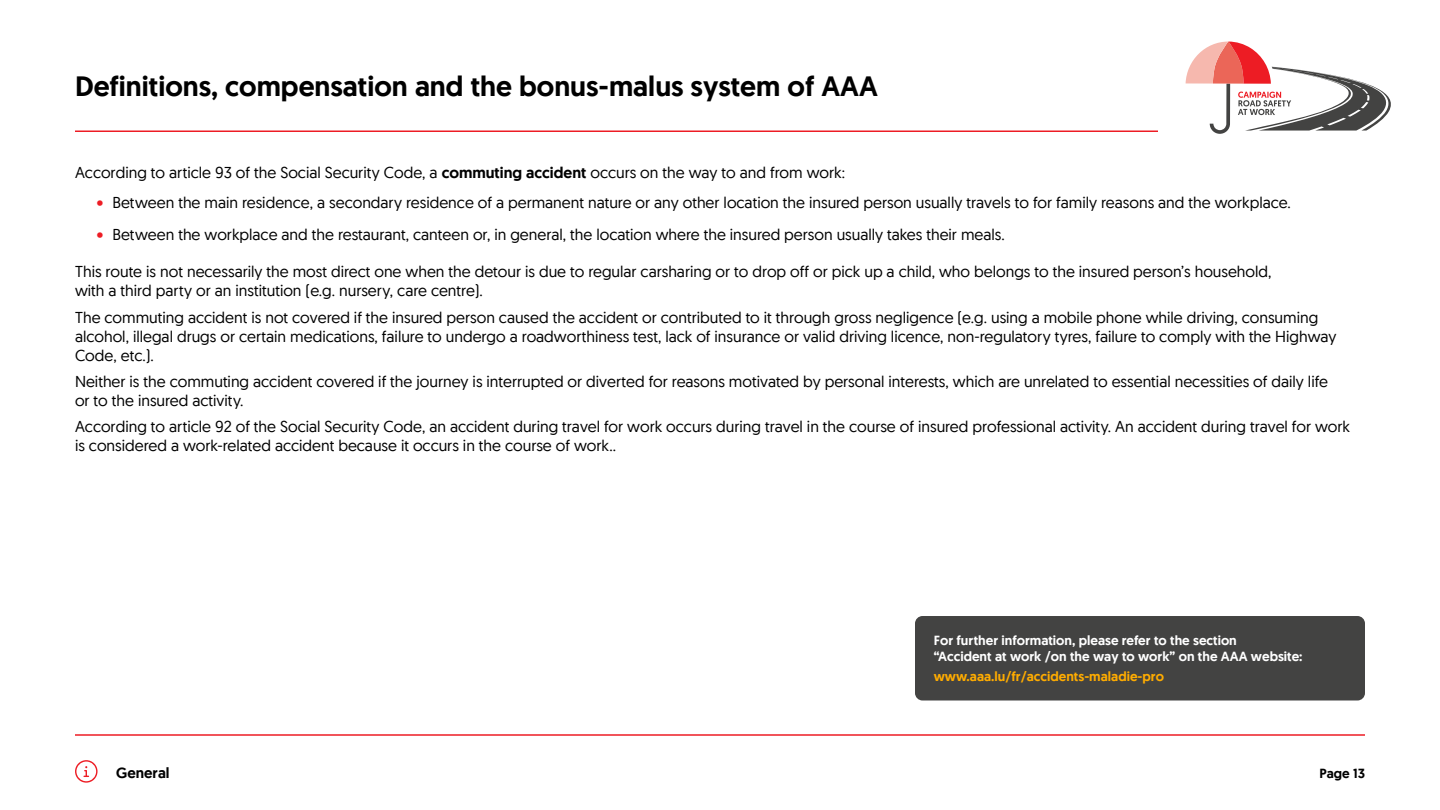
<style>
.page{position:relative;width:1440px;height:810px;background:#fff}
.page>*{position:absolute;margin:0;border:0;box-sizing:border-box;transform-origin:0 0}
.Titre_page{font:500 28.5px "Geomanist";color:#000}
.Body{font:15.75px/18.9px "Geomanist";color:#000}
.Bullets{font:15.75px "Geomanist";color:#000}
.Last_bullets{font:15.75px "Geomanist";color:#000}
.t1{font:500 15px "Geomanist";color:#000}
.Zone_rappel_avec_URL{font:500 13.5px/16.2px "Geomanist";color:#fff}
.URL{font:500 13.5px "Geomanist";color:#ffac00}
.t2{font:500 13.5px "Geomanist";color:#000}
.s1{font-weight:500}
.s2{font-weight:500;color:#ed1c24}
</style>
<div class="page">
<svg style="left:75px;top:760px;width:23px;height:23px"></svg>
<div style="left:915px;top:616px;width:450px;height:85px;background:#434342;border-radius:8px"></div>
<hr style="left:75px;top:130px;width:1083px;height:2px;background:#ed1c24">
<hr style="left:75px;top:734px;width:1290px;height:2px;background:#ed1c24">
<svg style="left:1186px;top:42px;width:205px;height:92px"></svg>
<h3 class="Titre_page" style="left:75px;top:68px;width:804px">Definitions, compensation and the bonus-malus system of AAA</h3>
<p class="Body" style="left:75px;top:163px;width:772px">According to article 93 of the Social Security Code, a <span class="s1">commuting accident</span> occurs on the way to and from work:</p>
<p class="Bullets" style="left:97px;top:193px;width:1196px"><span class="s2">•</span> Between the main residence, a secondary residence of a permanent nature or any other location the insured person usually travels to for family reasons and the workplace.</p>
<p class="Last_bullets" style="left:97px;top:224px;width:910px"><span class="s2">•</span> Between the workplace and the restaurant, canteen or, in general, the location where the insured person usually takes their meals.</p>
<p class="Body" style="left:75px;top:262px;width:1198px">This route is not necessarily the most direct one when the detour is due to regular carsharing or to drop off or pick up a child, who belongs to the insured person’s household, with a third party or an institution (e.g. nursery, care centre).</p>
<p class="Body" style="left:75px;top:307px;width:1263px">The commuting accident is not covered if the insured person caused the accident or contributed to it through gross negligence (e.g. using a mobile phone while driving, consuming alcohol, illegal drugs or certain medications, failure to undergo a roadworthiness test, lack of insurance or valid driving licence, non-regulatory tyres, failure to comply with the Highway<br>Code, etc.).</p>
<p class="Body" style="left:75px;top:372px;width:1255px">Neither is the commuting accident covered if the journey is interrupted or diverted for reasons motivated by personal interests, which are unrelated to essential necessities of daily life or to the insured activity.</p>
<p class="Body" style="left:75px;top:417px;width:1277px">According to article 92 of the Social Security Code, an accident during travel for work occurs during travel in the course of insured professional activity. An accident during travel for work is considered a work-related accident because it occurs in the course of work..</p>
<p class="Zone_rappel_avec_URL" style="left:934px;top:632px;width:370px">For further information, please refer to the section<br>“Accident at work /on the way to work” on the AAA website:</p>
<p class="URL" style="left:934px;top:668px;width:232px">www.aaa.lu/fr/accidents-maladie-pro</p>
<p class="t1" style="left:116px;top:763px;width:55px">General</p>
<p class="t2" style="left:1319px;top:764px;width:47px">Page 13</p>
</div>
